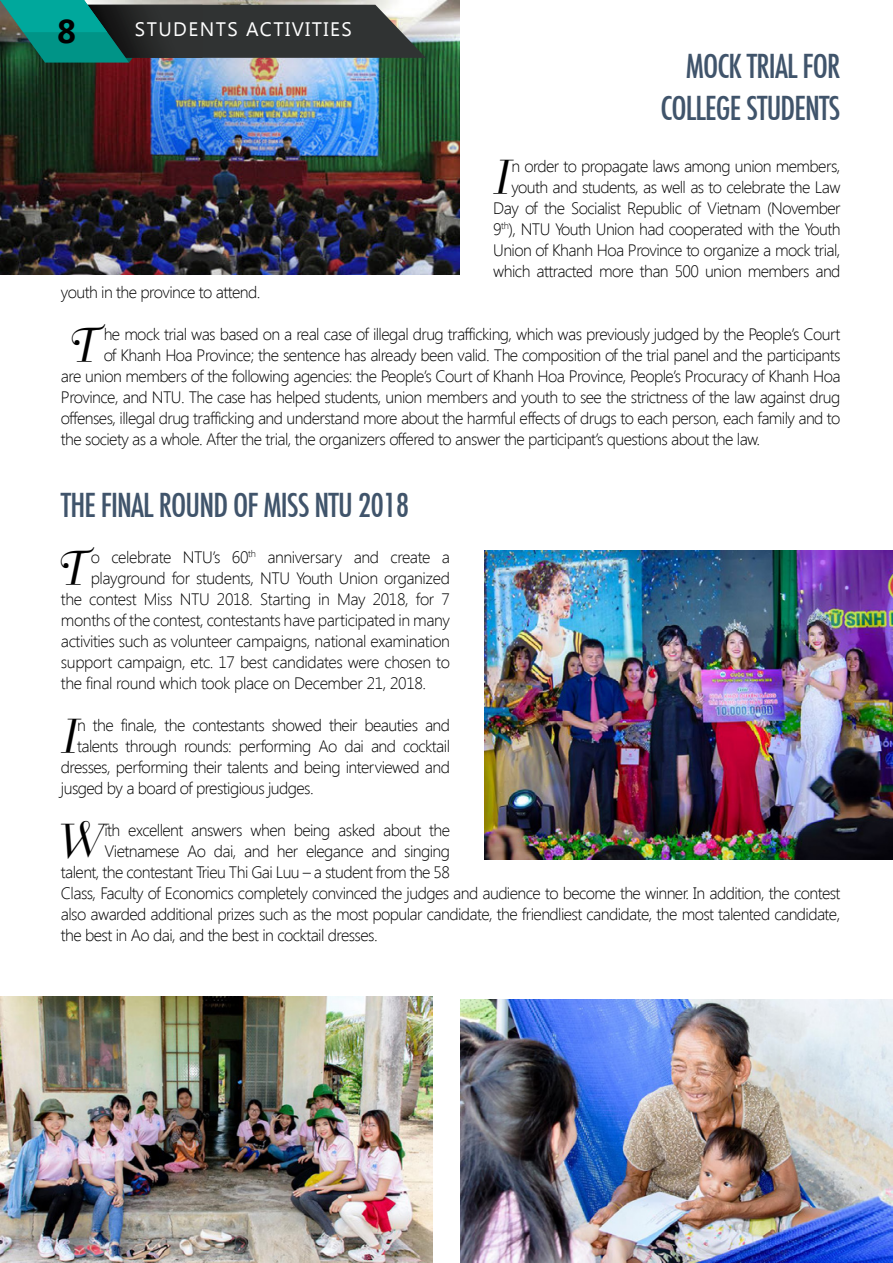
<style>
.page{position:relative;width:893px;height:1263px;background:#fff}
.page>*{position:absolute;margin:0;border:0;box-sizing:border-box;transform-origin:0 0}
.t1{font:46.2px "SFU Belle";color:#000}
.t2{font:36px/42px "SFU Function Condensed";letter-spacing:-.025em;color:#40546b;text-align:right}
.t3{font:700 33px "Segoe UI";color:#000}
.t4{font:19.5px "Segoe UI";letter-spacing:.075em;color:#fff}
.t5{font:300 16.5px/21px "Segoe UI";letter-spacing:-.035em;color:#000;text-align:right}
</style>
<div class="page">
<img style="left:0;top:0;width:459px;height:274px">
<svg style="left:0;top:0;width:426px;height:63px;background:#3c5e5a"></svg>
<img style="left:0;top:997px;width:432px;height:266px">
<img style="left:461px;top:999px;width:432px;height:264px">
<img style="left:485px;top:551px;width:408px;height:308px">
<h3 class="t3" style="left:57px;top:8px;width:20px">8</h3>
<p class="t4" style="left:135px;top:16px;width:219px">STUDENTS ACTIVITIES</p>
<h2 class="t2" style="left:660px;top:42px;width:182px">MOCK TRIAL FOR<br>COLLEGE STUDENTS</h2>
<p class="t5" style="left:493px;top:155px;width:349px">n order to propagate laws among union members, youth and students, as well as to celebrate the Law Day of the Socialist Republic of Vietnam (November 9<sup>th</sup>), NTU Youth Union had cooperated with the Youth Union of Khanh Hoa Province to organize a mock trial, which attracted more than 500 union members and</p>
<h1 class="t1" style="left:490px;top:140px;width:16px">I</h1>
<p class="t5" style="left:61px;top:281px;width:201px">youth in the province to attend.</p>
<h1 class="t1" style="left:65px;top:308px;width:32px">T</h1>
<p class="t5" style="left:104px;top:323px;width:738px">he mock trial was based on a real case of illegal drug trafficking, which was previously judged by the People’s Court</p>
<p class="t5" style="left:104px;top:344px;width:738px">of Khanh Hoa Province; the sentence has already been valid. The composition of the trial panel and the participants</p>
<p class="t5" style="left:61px;top:365px;width:781px">are union members of the following agencies: the People’s Court of Khanh Hoa Province, People’s Procuracy of Khanh Hoa</p>
<p class="t5" style="left:61px;top:386px;width:781px">Province, and NTU. The case has helped students, union members and youth to see the strictness of the law against drug</p>
<p class="t5" style="left:61px;top:407px;width:781px">offenses, illegal drug trafficking and understand more about the harmful effects of drugs to each person, each family and to</p>
<p class="t5" style="left:61px;top:428px;width:701px">the society as a whole. After the trial, the organizers offered to answer the participant’s questions about the law.</p>
<h2 class="t2" style="left:61px;top:481px;width:350px">THE FINAL ROUND OF MISS NTU 2018</h2>
<h1 class="t1" style="left:53px;top:531px;width:32px">T</h1>
<p class="t5" style="left:91px;top:546px;width:361px">o celebrate NTU’s 60<sup>th</sup> anniversary and create a</p>
<p class="t5" style="left:91px;top:567px;width:361px">playground for students, NTU Youth Union organized</p>
<p class="t5" style="left:61px;top:588px;width:391px">the contest Miss NTU 2018. Starting in May 2018, for 7</p>
<p class="t5" style="left:61px;top:609px;width:391px">months of the contest, contestants have participated in many</p>
<p class="t5" style="left:61px;top:630px;width:391px">activities such as volunteer campaigns, national examination</p>
<p class="t5" style="left:61px;top:651px;width:391px">support campaign, etc. 17 best candidates were chosen to</p>
<p class="t5" style="left:61px;top:672px;width:367px">the final round which took place on December 21, 2018.</p>
<h1 class="t1" style="left:58px;top:699px;width:16px">I</h1>
<p class="t5" style="left:77px;top:714px;width:374px">n the finale, the contestants showed their beauties and</p>
<p class="t5" style="left:77px;top:735px;width:374px">talents through rounds: performing Ao dai and cocktail</p>
<p class="t5" style="left:61px;top:756px;width:391px">dresses, performing their talents and being interviewed and</p>
<p class="t5" style="left:61px;top:777px;width:254px">jusged by a board of prestigious judges.</p>
<h1 class="t1" style="left:52px;top:804px;width:50px">W</h1>
<p class="t5" style="left:105px;top:819px;width:347px">ith excellent answers when being asked about the</p>
<p class="t5" style="left:105px;top:840px;width:347px">Vietnamese Ao dai, and her elegance and singing</p>
<p class="t5" style="left:61px;top:861px;width:390px">talent, the contestant Trieu Thi Gai Luu – a student from the 58</p>
<p class="t5" style="left:61px;top:882px;width:781px">Class, Faculty of Economics completely convinced the judges and audience to become the winner. In addition, the contest</p>
<p class="t5" style="left:61px;top:903px;width:781px">also awarded additional prizes such as the most popular candidate, the friendliest candidate, the most talented candidate,</p>
<p class="t5" style="left:61px;top:924px;width:318px">the best in Ao dai, and the best in cocktail dresses.</p>
</div>
